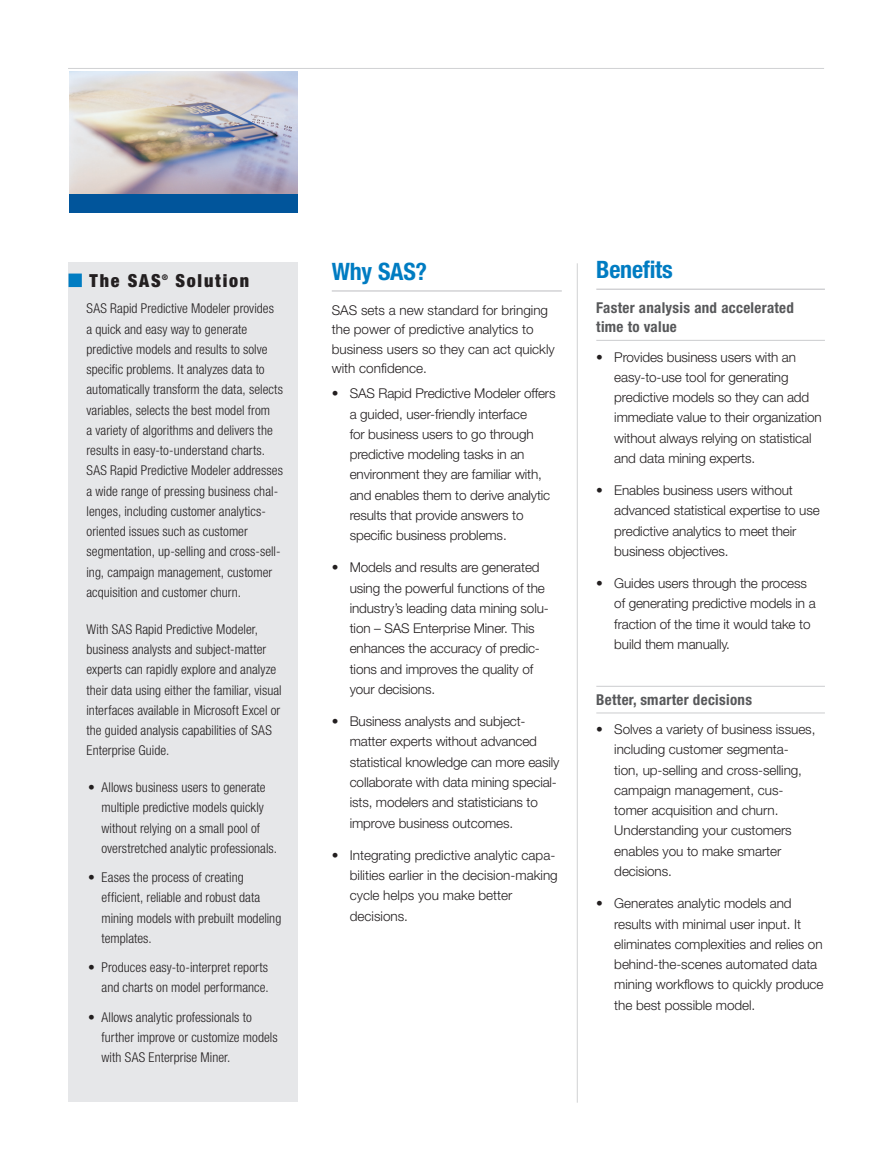
<style>
.page{position:relative;width:893px;height:1170px;background:#fff}
.page>*{position:absolute;margin:0;border:0;box-sizing:border-box;transform-origin:0 0}
.subhead1_wRule{font:700 condensed 24px "Helvetica Neue LT Std";letter-spacing:-.01em;color:#007cc2}
.challenge-solution{font:900 condensed 18px "Helvetica Neue LT Std";letter-spacing:.1em;color:#231f20}
.Subhead2_wRule_Above{font:700 condensed 15px/19.5px "Helvetica Neue LT Std";letter-spacing:.02em;color:#57585a}
.bullet_lists{font:300 13.5px/20.2px "Helvetica Neue LT Std";letter-spacing:-.01em;color:#231f20}
.Sidebar_body_text{font:300 condensed 13.5px/20.2px "Helvetica Neue LT Std";letter-spacing:.005em;color:#231f20}
.Sidebar_Bullet_list{font:300 condensed 13.5px/20.2px "Helvetica Neue LT Std";letter-spacing:.005em;color:#231f20}
.body_before_bullets{font:300 13.5px/19.5px "Helvetica Neue LT Std";color:#231f20}
.challenge-solution-2{font:700 condensed 7.8px "Helvetica Neue LT Std";color:#231f20}
.s1{font-stretch:condensed}
</style>
<div class="page">
<hr style="left:577px;top:263px;width:1px;height:839px;background:#d1d2d4">
<hr style="left:332px;top:290px;width:230px;height:1px;background:#bcbdc0">
<hr style="left:596px;top:289px;width:229px;height:1px;background:#bcbdc0">
<hr style="left:596px;top:340px;width:229px;height:1px;background:#d1d2d4">
<hr style="left:596px;top:685px;width:229px;height:1px;background:#d1d2d4">
<hr style="left:596px;top:712px;width:229px;height:1px;background:#d1d2d4">
<div style="left:69px;top:262px;width:229px;height:839px;background:#e6e7e9"></div>
<div style="left:69px;top:273px;width:13px;height:14px;background:#007cc2"></div>
<hr style="left:68px;top:68px;width:756px;height:1px;background:#d1d2d4">
<img style="left:69px;top:72px;width:228px;height:122px">
<div style="left:69px;top:194px;width:228px;height:18px;background:#01559b"></div>
<p class="challenge-solution" style="left:90px;top:269px;width:73px">The SAS</p>
<p class="challenge-solution-2" style="left:162px;top:273px;width:8px">®</p>
<p class="challenge-solution" style="left:175px;top:269px;width:75px">Solution</p>
<p class="Sidebar_body_text" style="left:87px;top:298px;width:198px">SAS Rapid Predictive Modeler provides a quick and easy way to generate predictive models and results to solve specific problems. It analyzes data to automatically transform the data, selects variables, selects the best model from<br>a variety of algorithms and delivers the results in easy-to-understand charts.<br>SAS Rapid Predictive Modeler addresses a wide range of pressing business chal&shy;lenges, including customer analytics&shy;oriented issues such as customer segmentation, up-selling and cross-sell&shy;ing, campaign management, customer acquisition and customer churn.</p>
<p class="Sidebar_body_text" style="left:87px;top:618px;width:197px">With SAS Rapid Predictive Modeler, business analysts and subject-matter experts can rapidly explore and analyze their data using either the familiar, visual interfaces available in Microsoft Excel or the guided analysis capabilities of SAS Enterprise Guide.</p>
<p class="Sidebar_Bullet_list" style="left:102px;top:777px;width:177px;text-indent:-13px">• Allows business users to generate multiple predictive models quickly without relying on a small pool of overstretched analytic professionals.</p>
<p class="Sidebar_Bullet_list" style="left:102px;top:867px;width:181px;text-indent:-13px">• Eases the process of creating efficient, reliable and robust data mining models with prebuilt modeling templates.</p>
<p class="Sidebar_Bullet_list" style="left:88px;top:957px;width:182px;text-align:right">• Produces easy-to-interpret reports and charts on model performance.</p>
<p class="Sidebar_Bullet_list" style="left:102px;top:1006px;width:178px;text-indent:-13px">• Allows analytic professionals to further improve or customize models with SAS Enterprise Miner.</p>
<p class="subhead1_wRule" style="left:332px;top:257px;width:97px">Why SAS?</p>
<p class="body_before_bullets" style="left:332px;top:300px;width:225px">SAS sets a new standard for bringing the power of predictive analytics to business users so they can act quickly with confidence.</p>
<p class="bullet_lists" style="left:350px;top:383px;width:207px;text-indent:-18px"><span class="s1">•</span> SAS Rapid Predictive Modeler offers a guided, user-friendly interface<br>for business users to go through predictive modeling tasks in an environment they are familiar with, and enables them to derive analytic results that provide answers to specific business problems.</p>
<p class="bullet_lists" style="left:350px;top:557px;width:201px;text-indent:-18px">• Models and results are generated using the powerful functions of the industry’s leading data mining solu&shy;tion – SAS Enterprise Miner. This enhances the accuracy of predic&shy;tions and improves the quality of your decisions.</p>
<p class="bullet_lists" style="left:350px;top:711px;width:211px;text-indent:-18px">• Business analysts and subject&shy;matter experts without advanced statistical knowledge can more easily collaborate with data mining special&shy;ists, modelers and statisticians to improve business outcomes.</p>
<p class="bullet_lists" style="left:350px;top:844px;width:210px;text-indent:-18px">• Integrating predictive analytic capa&shy;bilities earlier in the decision-making cycle helps you make better decisions.</p>
<p class="subhead1_wRule" style="left:596px;top:255px;width:78px">Benefits</p>
<p class="Subhead2_wRule_Above" style="left:596px;top:297px;width:199px">Faster analysis and accelerated time to value</p>
<p class="bullet_lists" style="left:614px;top:346px;width:209px;text-indent:-18px"><span class="s1">•</span> Provides business users with an easy-to-use tool for generating predictive models so they can add immediate value to their organization without always relying on statistical and data mining experts.</p>
<p class="bullet_lists" style="left:614px;top:480px;width:207px;text-indent:-18px">• Enables business users without advanced statistical expertise to use predictive analytics to meet their business objectives.</p>
<p class="bullet_lists" style="left:614px;top:573px;width:203px;text-indent:-18px">• Guides users through the process of generating predictive models in a fraction of the time it would take to build them manually.</p>
<p class="Subhead2_wRule_Above" style="left:596px;top:689px;width:157px">Better, smarter decisions</p>
<p class="bullet_lists" style="left:614px;top:719px;width:203px;text-indent:-18px">• Solves a variety of business issues, including customer segmenta&shy;tion, up-selling and cross-selling, campaign management, cus&shy;tomer acquisition and churn.<br>Understanding your customers enables you to make smarter decisions.</p>
<p class="bullet_lists" style="left:614px;top:893px;width:211px;text-indent:-18px">• Generates analytic models and results with minimal user input. It eliminates complexities and relies on behind-the-scenes automated data mining workflows to quickly produce the best possible model.</p>
</div>
